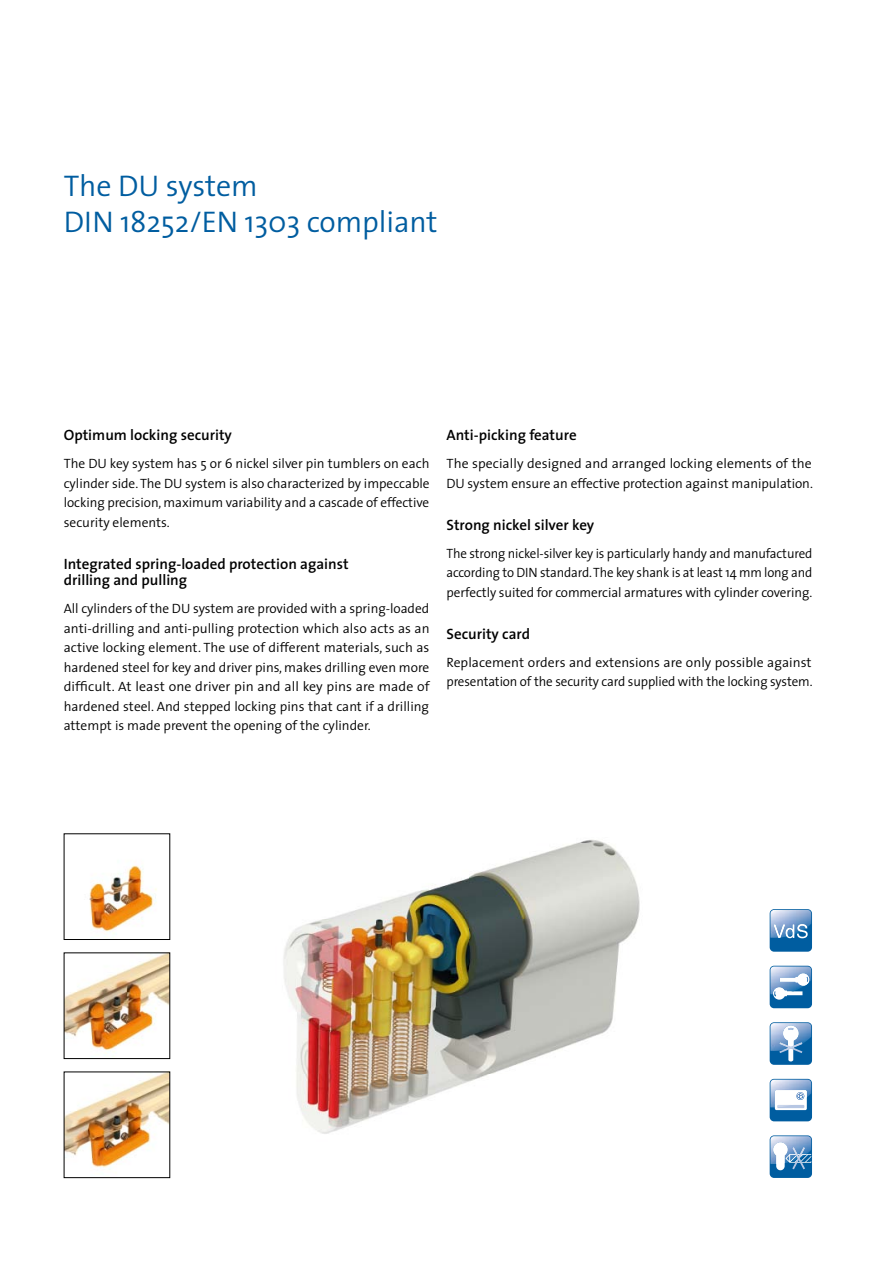
<style>
.page{position:relative;width:893px;height:1263px;background:#fff}
.page>*{position:absolute;margin:0;border:0;box-sizing:border-box;transform-origin:0 0}
.t1{font:300 30px/36px "The Sans";letter-spacing:-.005em;color:#005da0}
.t2{font:600 15px/16.5px "The Sans";color:#000}
.t3{font:300 13.5px/19.5px "The Sans";color:#000;text-align:justify}
.t4{font:300 13.5px/19.5px "The Sans";color:#000;text-align:justify;scale:.96 1}
</style>
<div class="page">
<div style="left:770px;top:909px;width:42px;height:43px;background:#005da0;border-radius:4px"></div>
<img style="left:770px;top:910px;width:41px;height:28px">
<svg style="left:773px;top:924px;width:35px;height:14px"></svg>
<div style="left:770px;top:966px;width:42px;height:42px;background:#005da0;border-radius:4px"></div>
<svg style="left:773px;top:994px;width:30px;height:6px"></svg>
<img style="left:770px;top:966px;width:41px;height:28px">
<img style="left:780px;top:973px;width:29px;height:13px">
<img style="left:773px;top:987px;width:20px;height:7px">
<div style="left:770px;top:1022px;width:42px;height:43px;background:#005da0;border-radius:4px"></div>
<svg style="left:779px;top:1051px;width:23px;height:10px"></svg>
<img style="left:770px;top:1023px;width:41px;height:28px">
<img style="left:783px;top:1025px;width:16px;height:17px">
<img style="left:779px;top:1042px;width:3px;height:6px">
<img style="left:782px;top:1042px;width:20px;height:8px">
<div style="left:770px;top:1079px;width:42px;height:42px;background:#005da0;border-radius:4px"></div>
<div style="left:775px;top:1090px;width:32px;height:20px;background:#f5f7fb;border-radius:2px"></div>
<hr style="left:777px;top:1105px;width:27px;height:3px;background:#b6c6e3">
<img style="left:770px;top:1080px;width:41px;height:27px">
<img style="left:775px;top:1090px;width:32px;height:17px">
<svg style="left:777px;top:1092px;width:27px;height:15px"></svg>
<div style="left:770px;top:1135px;width:42px;height:43px;background:#005da0;border-radius:4px"></div>
<img style="left:770px;top:1136px;width:41px;height:28px">
<svg style="left:773px;top:1142px;width:38px;height:28px"></svg>
<img style="left:283px;top:839px;width:357px;height:295px">
<img style="left:89px;top:865px;width:68px;height:73px">
<img style="left:66px;top:954px;width:102px;height:100px">
<img style="left:66px;top:1073px;width:102px;height:95px">
<h1 class="t1" style="left:64px;top:167px;width:375px">The DU system<br>DIN 18252/EN 1303 compliant</h1>
<p class="t2" style="left:64px;top:427px;width:170px">Optimum locking security</p>
<p class="t3" style="left:64px;top:454px;width:367px">The DU key system has 5 or 6 nickel silver pin tumblers on each cylinder side. The DU system is also characterized by impeccable locking precision, maximum variability and a cascade of effective security elements.</p>
<p class="t2" style="left:64px;top:555px;width:286px">Integrated spring-loaded protection against drilling and pulling</p>
<p class="t3" style="left:64px;top:599px;width:367px">All cylinders of the DU system are provided with a spring-loaded anti-drilling and anti-pulling protection which also acts as an active locking element. The use of different materials, such as hardened steel for key and driver pins, makes drilling even more difficult. At least one driver pin and all key pins are made of hardened steel. And stepped locking pins that cant if a drilling attempt is made prevent the opening of the cylinder.</p>
<p class="t2" style="left:446px;top:427px;width:132px">Anti-picking feature</p>
<p class="t3" style="left:446px;top:454px;width:368px">The specially designed and arranged locking elements of the<br>DU system ensure an effective protection against manipulation.</p>
<p class="t2" style="left:446px;top:516px;width:149px">Strong nickel silver key</p>
<p class="t4" style="left:446px;top:543px;width:383px">The strong nickel-silver key is particularly handy and manufactured according to DIN standard. The key shank is at least 14 mm long and perfectly suited for commercial armatures with cylinder covering.</p>
<p class="t2" style="left:446px;top:625px;width:85px">Security card</p>
<p class="t3" style="left:446px;top:652px;width:368px">Replacement orders and extensions are only possible against presentation of the security card supplied with the locking system.</p>
</div>
